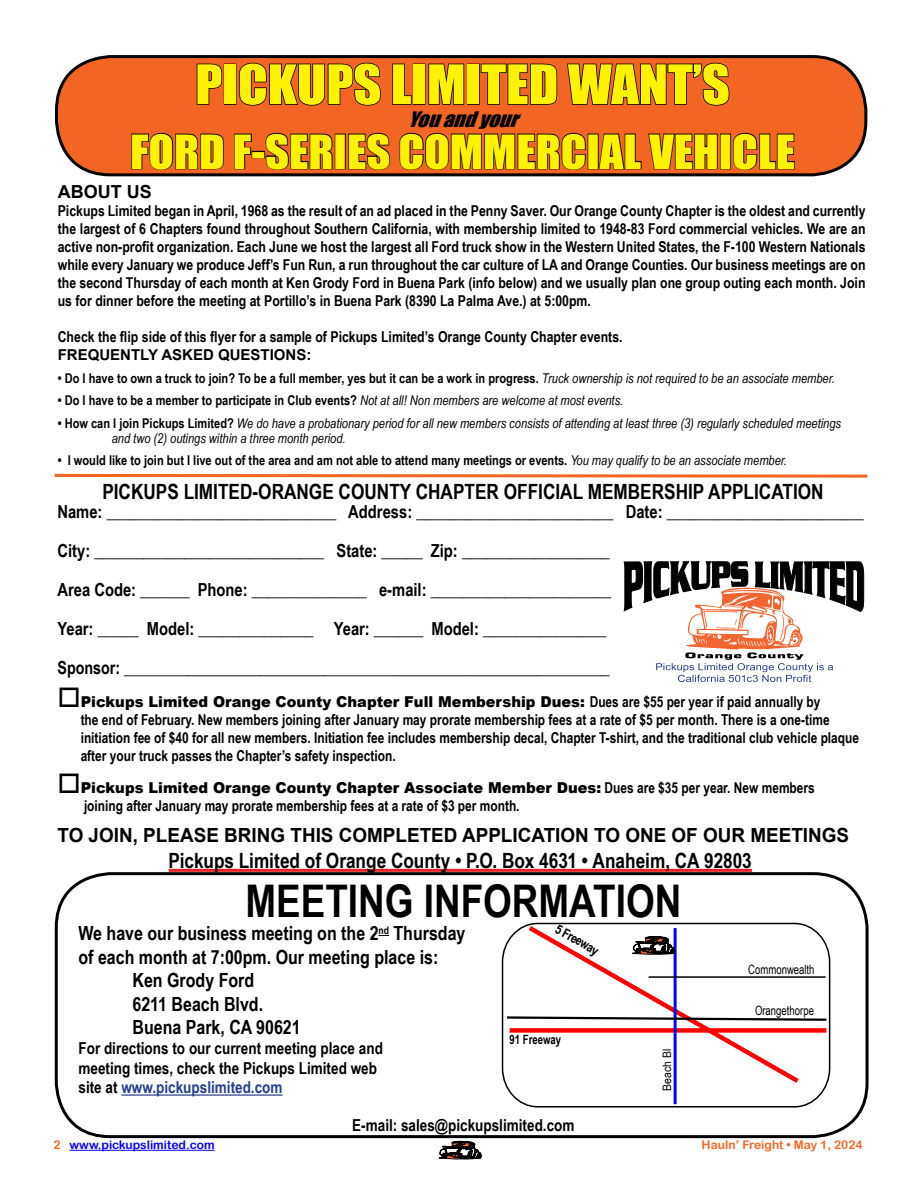
<style>
.page{position:relative;width:918px;height:1188px;background:#fff}
.page>*{position:absolute;margin:0;border:0;box-sizing:border-box;transform-origin:0 0}
.t1{font:50.25px "Impact";color:#fff200;scale:1.08 1}
.t2{font:700 45px "Arial Narrow";color:#000}
.t3{font:43.2px "Impact";color:#fff200;scale:1.08 1}
.t4{font:700 21px "Arial Narrow";color:#000}
.t5{font:700 19.5px "Arial Narrow";color:#000}
.t6{font:700 19.5px "Arial";color:#000}
.t7{font:italic 19.5px "Impact";color:#000;scale:1.08 1}
.t8{font:700 18px/39px "Arial Narrow";color:#000}
.t9{font:700 18px "Arial";color:#000}
.t10{font:700 16.5px/19.8px "Arial Narrow";color:#000}
.t11{font:700 15px/18px "Arial Narrow";color:#000}
.t12{font:900 15px "Arial";color:#000}
.t13{font:700 15px "Arial";color:#000}
.t14{font:700 13.5px "Arial Narrow";color:#000}
.t15{font:italic 13.5px/15px "Arial Narrow";color:#000}
.t16{font:700 13.05px "Arial Narrow";color:#000}
.t17{font:12.9px "Arial Narrow";color:#000;scale:.91 1}
.t18{font:700 12.9px "Arial Narrow";color:#000;scale:.91 1}
.t19{font:12px "Arial Rounded MT Bold";color:#00f}
.t20{font:12px "Arial Rounded MT Bold";color:#f26522}
.t21{font:11.7px "Arial Narrow";color:#000;scale:1.1 1}
.s1{font-weight:400;font-style:italic}
.s2{font-weight:700;font-style:normal}
.s3{font-family:"Arial Narrow";font-weight:700}
.s4{color:#25408f}
.s5{font-size:12.9px}
.s6{font-size:13.5px}
.s7{color:#f26522}
</style>
<div class="page">
<svg style="left:439px;top:1140px;width:44px;height:19px"></svg>
<hr style="left:70px;top:1150px;width:145px;height:1px;background:#00f">
<div style="left:57px;top:57px;width:809px;height:118px;background:#f26522;border-radius:54px"></div>
<div style="left:55px;top:55px;width:812px;height:121px;border:3px solid #000;border-radius:54px"></div>
<svg style="left:196px;top:63px;width:27px;height:42px"></svg>
<div style="left:224px;top:64px;width:12px;height:41px;border:2px solid #000"></div>
<svg style="left:239px;top:62px;width:142px;height:44px"></svg>
<svg style="left:392px;top:63px;width:20px;height:42px"></svg>
<div style="left:413px;top:64px;width:12px;height:41px;border:2px solid #000"></div>
<svg style="left:428px;top:56px;width:37px;height:49px"></svg>
<div style="left:467px;top:64px;width:13px;height:41px;border:2px solid #000"></div>
<svg style="left:480px;top:63px;width:78px;height:42px"></svg>
<svg style="left:567px;top:62px;width:163px;height:44px"></svg>
<svg style="left:131px;top:132px;width:93px;height:38px"></svg>
<svg style="left:234px;top:133px;width:19px;height:37px"></svg>
<div style="left:252px;top:151px;width:13px;height:7px;border:2px solid #000"></div>
<svg style="left:265px;top:132px;width:68px;height:38px"></svg>
<div style="left:335px;top:134px;width:11px;height:35px;border:2px solid #000"></div>
<svg style="left:348px;top:132px;width:42px;height:38px"></svg>
<svg style="left:399px;top:132px;width:187px;height:38px"></svg>
<div style="left:588px;top:134px;width:11px;height:35px;border:2px solid #000"></div>
<svg style="left:598px;top:133px;width:120px;height:44px"></svg>
<div style="left:720px;top:134px;width:11px;height:35px;border:2px solid #000"></div>
<svg style="left:733px;top:132px;width:62px;height:38px"></svg>
<div style="left:55px;top:872px;width:814px;height:266px;border:3px solid #000;border-radius:54px"></div>
<hr style="left:121px;top:1094px;width:162px;height:2px;background:#25408f">
<svg style="left:501px;top:922px;width:330px;height:186px"></svg>
<svg style="left:632px;top:936px;width:44px;height:19px"></svg>
<svg style="left:54px;top:474px;width:814px;height:4px;background:#f58b59"></svg>
<hr style="left:169px;top:869px;width:583px;height:3px;background:#ed2124">
<svg style="left:624px;top:561px;width:240px;height:121px"></svg>
<h1 class="t1" style="left:195px;top:45px;width:497px">PICKUPS LIMITED WANT’S</h1>
<h3 class="t7" style="left:408px;top:104px;width:112px">Youandyour</h3>
<h3 class="t3" style="left:130px;top:118px;width:617px">FORD F-SERIES COMMERCIAL VEHICLE</h3>
<p class="t9" style="left:58px;top:179px;width:95px">ABOUT US</p>
<p class="t11" style="left:58px;top:201px;width:809px;text-align:justify">Pickups Limited began in April, 1968 as the result of an ad placed in the Penny Saver. Our Orange County Chapter is the oldest and currently the largest of 6 Chapters found throughout Southern California, with membership limited to 1948-83 Ford commercial vehicles. We are an active non-profit organization. Each June we host the largest all Ford truck show in the Western United States, the F-100 Western Nationals while every January we produce Jeff’s Fun Run, a run throughout the car culture of LA and Orange Counties. Our business meetings are on the second Thursday of each month at Ken Grody Ford in Buena Park (info below) and we usually plan one group outing each month. Join us for dinner before the meeting at Portillo’s in Buena Park (8390 La Palma Ave.) at 5:00pm.</p>
<p class="t11" style="left:58px;top:327px;width:566px">Check the flip side of this flyer for a sample of Pickups Limited’s Orange County Chapter events.</p>
<p class="t13" style="left:58px;top:344px;width:255px">FREQUENTLY ASKED QUESTIONS:</p>
<p class="t14" style="left:58px;top:368px;width:779px">• Do I have to own a truck to join? To be a full member, yes but it can be a work in progress. <span class="s1">Truck ownership is not required to be an associate member.</span></p>
<p class="t14" style="left:58px;top:390px;width:567px">• Do I have to be a member to participate in Club events? <span class="s1">Not at all! Non members are welcome at most events.</span></p>
<p class="t15" style="left:112px;top:415px;width:731px;text-indent:-54px"><span class="s2">• How can I join Pickups Limited?</span> We do have a probationary period for all new members consists of attending at least three (3) regularly scheduled meetings and two (2) outings within a three month period.</p>
<p class="t14" style="left:58px;top:450px;width:731px">• I would like to join but I live out of the area and am not able to attend many meetings or events. <span class="s1">You may qualify to be an associate member.</span></p>
<h3 class="t4" style="left:102px;top:475px;width:723px">PICKUPS LIMITED-ORANGE COUNTY CHAPTER OFFICIAL MEMBERSHIP APPLICATION</h3>
<p class="t8" style="left:57px;top:491px;width:808px">Name: ____________________________ Address: ________________________ Date: ________________________ City: ____________________________ State: _____ Zip: __________________<br>Area Code: ______ Phone: ______________ e-mail: ______________________<br>Year: _____ Model: ______________ Year: ______ Model: _______________<br>Sponsor: _____________________________________________________________</p>
<p class="t12" style="left:57px;top:690px;width:765px">□Pickups Limited Orange County Chapter Full Membership Dues: <span class="s3">Dues are $55 per year if paid annually by</span></p>
<p class="t11" style="left:81px;top:710px;width:780px">the end of February. New members joining after January may prorate membership fees at a rate of $5 per month. There is a one-time initiation fee of $40 for all new members. Initiation fee includes membership decal, Chapter T-shirt, and the traditional club vehicle plaque after your truck passes the Chapter’s safety inspection.</p>
<p class="t12" style="left:57px;top:777px;width:759px">□Pickups Limited Orange County Chapter Associate Member Dues: <span class="s3">Dues are $35 per year. New members</span></p>
<p class="t11" style="left:84px;top:796px;width:437px">joining after January may prorate membership fees at a rate of $3 per month.</p>
<h3 class="t6" style="left:57px;top:822px;width:793px">TO JOIN, PLEASE BRING THIS COMPLETED APPLICATION TO ONE OF OUR MEETINGS</h3>
<h3 class="t4" style="left:169px;top:845px;width:585px">Pickups Limited of Orange County • P.O. Box 4631 • Anaheim, CA 92803</h3>
<h2 class="t2" style="left:245px;top:867px;width:437px">MEETING INFORMATION</h2>
<h3 class="t5" style="left:78px;top:919px;width:389px">We have our business meeting on the 2<sup>nd</sup> Thursday</h3>
<h3 class="t5" style="left:79px;top:942px;width:361px">of each month at 7:00pm. Our meeting place is:</h3>
<h3 class="t5" style="left:132px;top:966px;width:123px">Ken Grody Ford</h3>
<h3 class="t5" style="left:132px;top:989px;width:132px">6211 Beach Blvd.</h3>
<h3 class="t5" style="left:132px;top:1012px;width:170px">Buena Park, CA 90621</h3>
<p class="t10" style="left:78px;top:1037px;width:306px">For directions to our current meeting place and meeting times, check the Pickups Limited web site at <span class="s4">www.pickupslimited.com</span></p>
<p class="t10" style="left:352px;top:1115px;width:224px">E-mail: sales@pickupslimited.com</p>
<p class="t16" style="left:561px;top:920px;width:49px;rotate:28deg">5 F<span class="s5">r</span>ee<span class="s6">w</span>ay</p>
<p class="t18" style="left:510px;top:1030px;width:58px">91 Freeway</p>
<p class="t21" style="left:659px;top:1091px;width:40px;rotate:-90deg">Beach Bl</p>
<p class="t17" style="left:748px;top:960px;width:74px">Commonwealth</p>
<p class="t17" style="left:755px;top:1001px;width:66px">Orangethorpe</p>
<p class="t19" style="left:53px;top:1138px;width:163px"><span class="s7">2</span> www.pickupslimited.com</p>
<p class="t20" style="left:702px;top:1138px;width:162px">Hauln’ Freight • May 1, 2024</p>
</div>
